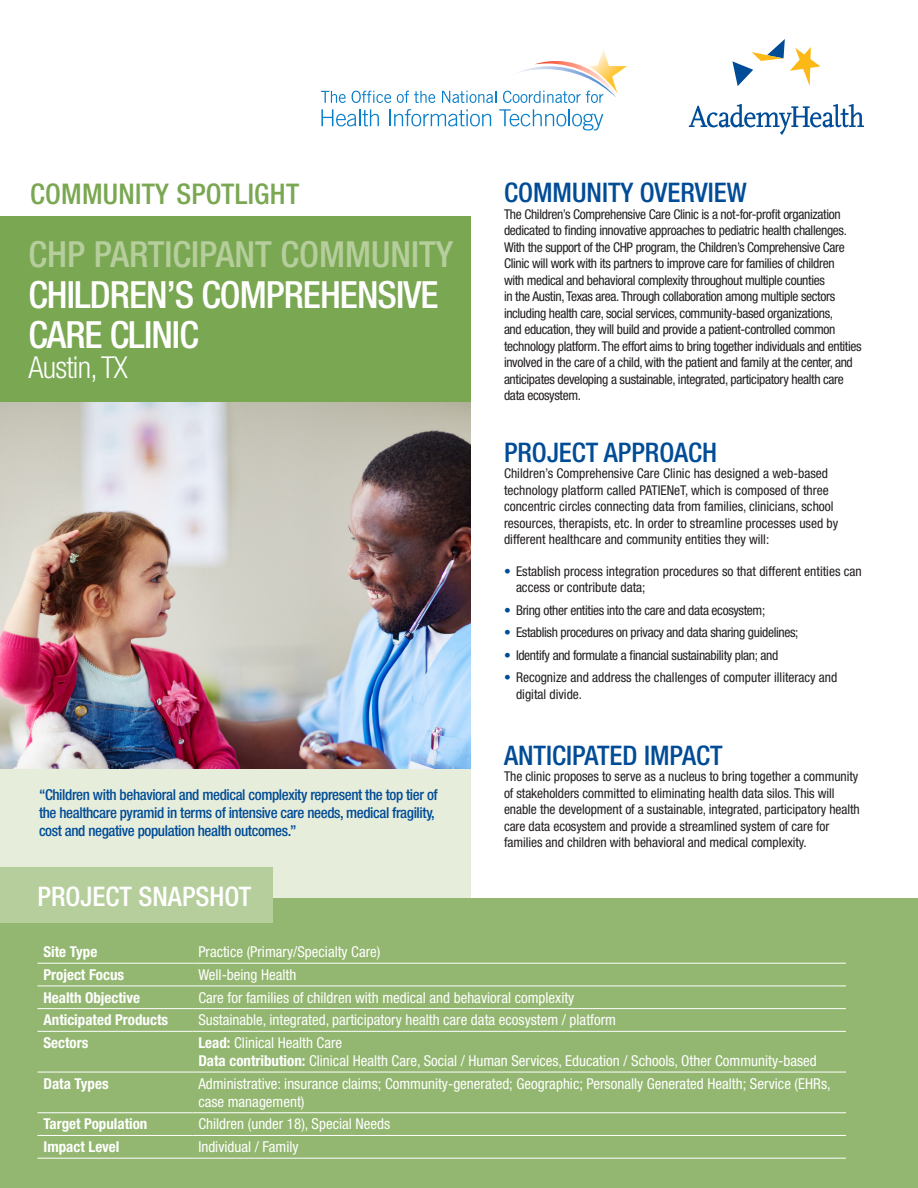
<style>
.page{position:relative;width:918px;height:1188px;background:#fff}
.page>*{position:absolute;margin:0;border:0;box-sizing:border-box;transform-origin:0 0}
.t1{font:500 condensed 37.5px/40.3px "Helvetica Neue LT Std";letter-spacing:-.025em;color:#fff}
.t2{font:500 condensed 36px "Helvetica Neue LT Std";color:#b6ce9c}
.t3{font:300 condensed 30.3px "Helvetica Neue LT Std";letter-spacing:-.025em;color:#fff}
.t4{font:500 condensed 28.5px "Helvetica Neue LT Std";letter-spacing:.01em;color:#7aa752}
.t5{font:500 condensed 27px "Helvetica Neue LT Std";color:#004c97}
.t6{font:500 condensed 27px "Helvetica Neue LT Std";color:#fff}
.t7{font:condensed 15px/18px "Helvetica Neue LT Std";color:#fff}
.t8{font:500 condensed 15px/18px "Helvetica Neue LT Std";letter-spacing:-.025em;color:#004c97}
.t9{font:700 condensed 15px "Helvetica Neue LT Std";color:#fff}
.t10{font:condensed 13.5px/16.5px "Helvetica Neue LT Std";letter-spacing:-.025em;color:#231f20}
.t11{font:condensed 13.5px/16.5px "Helvetica Neue LT Std";color:#231f20}
.t12{font:condensed 13.5px/16.5px "Helvetica Neue LT Std";letter-spacing:-.005em;color:#231f20}
.s1{color:#004c97}
.s2{font-weight:700}
</style>
<div class="page">
<img style="left:0;top:402px;width:471px;height:368px">
<div style="left:0;top:770px;width:471px;height:154px;background:#e7eddb"></div>
<div style="left:0;top:216px;width:471px;height:186px;background:#7aa752"></div>
<div style="left:0;top:898px;width:918px;height:290px;background:#93b770"></div>
<svg style="left:732px;top:39px;width:88px;height:47px"></svg>
<svg style="left:689px;top:104px;width:175px;height:31px"></svg>
<div style="left:0;top:867px;width:273px;height:55px;background:#b6ce9c"></div>
<svg style="left:321px;top:91px;width:25px;height:12px"></svg>
<svg style="left:352px;top:91px;width:39px;height:12px"></svg>
<svg style="left:397px;top:91px;width:38px;height:12px"></svg>
<svg style="left:442px;top:91px;width:54px;height:12px"></svg>
<svg style="left:321px;top:109px;width:58px;height:17px"></svg>
<svg style="left:389px;top:109px;width:102px;height:17px"></svg>
<svg style="left:499px;top:109px;width:104px;height:21px"></svg>
<svg style="left:503px;top:49px;width:124px;height:54px"></svg>
<hr style="left:38px;top:963px;width:154px;height:1px;background:#fff">
<hr style="left:192px;top:963px;width:654px;height:1px;background:#fff">
<hr style="left:38px;top:986px;width:154px;height:1px;background:#fff">
<hr style="left:192px;top:986px;width:654px;height:1px;background:#fff">
<hr style="left:38px;top:1008px;width:154px;height:1px;background:#fff">
<hr style="left:192px;top:1008px;width:654px;height:1px;background:#fff">
<hr style="left:38px;top:1031px;width:154px;height:1px;background:#fff">
<hr style="left:192px;top:1031px;width:654px;height:1px;background:#fff">
<hr style="left:38px;top:1072px;width:154px;height:1px;background:#fff">
<hr style="left:192px;top:1072px;width:654px;height:1px;background:#fff">
<hr style="left:38px;top:1112px;width:154px;height:1px;background:#fff">
<hr style="left:192px;top:1112px;width:654px;height:1px;background:#fff">
<hr style="left:38px;top:1135px;width:154px;height:1px;background:#fff">
<hr style="left:192px;top:1135px;width:654px;height:1px;background:#fff">
<hr style="left:38px;top:1158px;width:154px;height:1px;background:#fff">
<hr style="left:192px;top:1158px;width:654px;height:1px;background:#fff">
<p class="t4" style="left:30px;top:177px;width:271px">COMMUNITY SPOTLIGHT</p>
<p class="t2" style="left:28px;top:233px;width:426px">CHP PARTICIPANT COMMUNITY</p>
<p class="t1" style="left:28px;top:274px;width:412px">CHILDREN’S COMPREHENSIVE<br>CARE CLINIC</p>
<p class="t3" style="left:28px;top:350px;width:101px">Austin, TX</p>
<p class="t8" style="left:39px;top:785px;width:400px">“Children with behavioral and medical complexity represent the top tier of the healthcare pyramid in terms of intensive care needs, medical fragility, cost and negative population health outcomes.”</p>
<p class="t6" style="left:38px;top:880px;width:215px">PROJECT SNAPSHOT</p>
<p class="t5" style="left:504px;top:177px;width:244px">COMMUNITY OVERVIEW</p>
<p class="t10" style="left:504px;top:206px;width:359px">The Children’s Comprehensive Care Clinic is a not-for-profit organization dedicated to finding innovative approaches to pediatric health challenges.<br>With the support of the CHP program, the Children’s Comprehensive Care Clinic will work with its partners to improve care for families of children<br>with medical and behavioral complexity throughout multiple counties<br>in the Austin, Texas area. Through collaboration among multiple sectors including health care, social services, community-based organizations,<br>and education, they will build and provide a patient-controlled common technology platform. The effort aims to bring together individuals and entities involved in the care of a child, with the patient and family at the center, and anticipates developing a sustainable, integrated, participatory health care data ecosystem.</p>
<p class="t5" style="left:504px;top:436px;width:215px">PROJECT APPROACH</p>
<p class="t11" style="left:504px;top:465px;width:336px">Children’s Comprehensive Care Clinic has designed a web-based technology platform called PATIENeT, which is composed of three concentric circles connecting data from families, clinicians, school resources, therapists, etc. In order to streamline processes used by different healthcare and community entities they will:</p>
<p class="t11" style="left:516px;top:563px;width:347px;text-indent:-12px"><span class="s1">•</span> Establish process integration procedures so that different entities can access or contribute data;</p>
<p class="t10" style="left:504px;top:602px;width:263px"><span class="s1">•</span> Bring other entities into the care and data ecosystem;</p>
<p class="t10" style="left:504px;top:624px;width:296px"><span class="s1">•</span> Establish procedures on privacy and data sharing guidelines;</p>
<p class="t10" style="left:504px;top:647px;width:276px"><span class="s1">•</span> Identify and formulate a financial sustainability plan; and</p>
<p class="t11" style="left:516px;top:669px;width:323px;text-indent:-12px"><span class="s1">•</span> Recognize and address the challenges of computer illiteracy and digital divide.</p>
<p class="t5" style="left:504px;top:739px;width:220px">ANTICIPATED IMPACT</p>
<p class="t12" style="left:504px;top:768px;width:357px">The clinic proposes to serve as a nucleus to bring together a community of stakeholders committed to eliminating health data silos. This will enable the development of a sustainable, integrated, participatory health care data ecosystem and provide a streamlined system of care for families and children with behavioral and medical complexity.</p>
<p class="t9" style="left:44px;top:943px;width:55px">Site Type</p>
<p class="t7" style="left:198px;top:943px;width:184px">Practice (Primary/Specialty Care)</p>
<p class="t9" style="left:44px;top:966px;width:82px">Project Focus</p>
<p class="t7" style="left:198px;top:966px;width:100px">Well-being Health</p>
<p class="t9" style="left:44px;top:988px;width:98px">Health Objective</p>
<p class="t7" style="left:198px;top:988px;width:377px">Care for families of children with medical and behavioral complexity</p>
<p class="t9" style="left:44px;top:1011px;width:126px">Anticipated Products</p>
<p class="t7" style="left:198px;top:1011px;width:419px">Sustainable, integrated, participatory health care data ecosystem / platform</p>
<p class="t9" style="left:44px;top:1034px;width:46px">Sectors</p>
<p class="t7" style="left:198px;top:1034px;width:620px"><span class="s2">Lead:</span> Clinical Health Care<br><span class="s2">Data contribution:</span> Clinical Health Care, Social / Human Services, Education / Schools, Other Community-based</p>
<p class="t9" style="left:44px;top:1074px;width:67px">Data Types</p>
<p class="t7" style="left:198px;top:1074px;width:634px">Administrative: insurance claims; Community-generated; Geographic; Personally Generated Health; Service (EHRs, case management)</p>
<p class="t9" style="left:44px;top:1115px;width:105px">Target Population</p>
<p class="t7" style="left:198px;top:1115px;width:193px">Children (under 18), Special Needs</p>
<p class="t9" style="left:44px;top:1138px;width:78px">Impact Level</p>
<p class="t7" style="left:198px;top:1138px;width:102px">Individual / Family</p>
</div>
